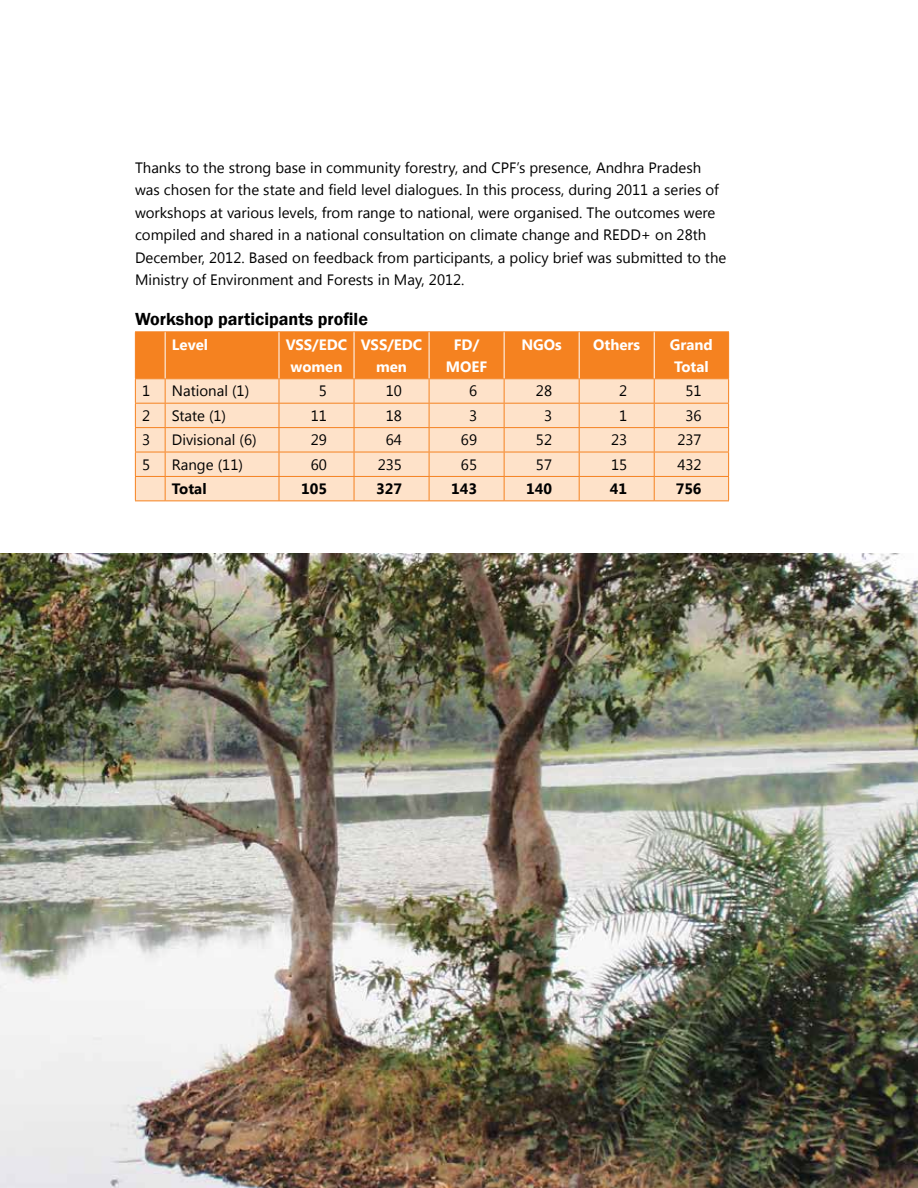
<style>
.page{position:relative;width:918px;height:1188px;background:#fff}
.page>*{position:absolute;margin:0;border:0;box-sizing:border-box;transform-origin:0 0}
.t1{font:600 18px "Franklin Gothic";color:#000}
.t2{font:15px/22.5px "Segoe UI";color:#000}
.t3{font:700 15px/22.5px "Segoe UI";color:#fff;text-align:center}
.t4{font:700 15px "Segoe UI";color:#000}
</style>
<div class="page">
<hr style="left:135px;top:331px;width:30px;height:1px;background:#f58220">
<hr style="left:165px;top:331px;width:114px;height:1px;background:#f58220">
<hr style="left:279px;top:331px;width:75px;height:1px;background:#f58220">
<hr style="left:354px;top:331px;width:75px;height:1px;background:#f58220">
<hr style="left:429px;top:331px;width:75px;height:1px;background:#f58220">
<hr style="left:504px;top:331px;width:75px;height:1px;background:#f58220">
<hr style="left:579px;top:331px;width:75px;height:1px;background:#f58220">
<hr style="left:654px;top:331px;width:75px;height:1px;background:#f58220">
<svg style="left:135px;top:332px;width:594px;height:168px;background:#fbc596"></svg>
<hr style="left:135px;top:500px;width:30px;height:1px;background:#f58220">
<hr style="left:165px;top:500px;width:114px;height:1px;background:#f58220">
<hr style="left:279px;top:500px;width:75px;height:1px;background:#f58220">
<hr style="left:354px;top:500px;width:75px;height:1px;background:#f58220">
<hr style="left:429px;top:500px;width:75px;height:1px;background:#f58220">
<hr style="left:504px;top:500px;width:75px;height:1px;background:#f58220">
<hr style="left:579px;top:500px;width:75px;height:1px;background:#f58220">
<hr style="left:654px;top:500px;width:75px;height:1px;background:#f58220">
<hr style="left:165px;top:332px;width:1px;height:46px;background:#fff">
<hr style="left:279px;top:332px;width:1px;height:46px;background:#fff">
<hr style="left:354px;top:332px;width:1px;height:46px;background:#fff">
<hr style="left:429px;top:332px;width:1px;height:46px;background:#fff">
<hr style="left:504px;top:332px;width:1px;height:46px;background:#fff">
<hr style="left:579px;top:332px;width:1px;height:46px;background:#fff">
<hr style="left:654px;top:332px;width:1px;height:46px;background:#fff">
<img style="left:0;top:554px;width:918px;height:634px">
<p class="t2" style="left:135px;top:156px;width:593px">Thanks to the strong base in community forestry, and CPF’s presence, Andhra Pradesh was chosen for the state and field level dialogues. In this process, during 2011 a series of workshops at various levels, from range to national, were organised. The outcomes were compiled and shared in a national consultation on climate change and REDD+ on 28th December, 2012. Based on feedback from participants, a policy brief was submitted to the Ministry of Environment and Forests in May, 2012.</p>
<p class="t1" style="left:135px;top:308px;width:234px">Workshop participants profile</p>
<p class="t3" style="left:172px;top:332px;width:38px">Level</p>
<p class="t3" style="left:286px;top:332px;width:63px">VSS/EDC women</p>
<p class="t3" style="left:361px;top:332px;width:63px">VSS/EDC men</p>
<p class="t3" style="left:446px;top:332px;width:43px">FD/<br>MOEF</p>
<p class="t3" style="left:521px;top:332px;width:42px">NGOs</p>
<p class="t3" style="left:593px;top:332px;width:49px">Others</p>
<p class="t3" style="left:670px;top:332px;width:45px;text-align:left">Grand<br>Total</p>
<p class="t2" style="left:142px;top:379px;width:10px">1</p>
<p class="t2" style="left:172px;top:379px;width:79px">National (1)</p>
<p class="t2" style="left:319px;top:379px;width:10px">5</p>
<p class="t2" style="left:386px;top:379px;width:18px">10</p>
<p class="t2" style="left:469px;top:379px;width:10px">6</p>
<p class="t2" style="left:536px;top:379px;width:18px">28</p>
<p class="t2" style="left:619px;top:379px;width:10px">2</p>
<p class="t2" style="left:685px;top:379px;width:18px">51</p>
<p class="t2" style="left:142px;top:404px;width:10px">2</p>
<p class="t2" style="left:172px;top:404px;width:56px">State (1)</p>
<p class="t2" style="left:311px;top:404px;width:18px">11</p>
<p class="t2" style="left:386px;top:404px;width:18px">18</p>
<p class="t2" style="left:469px;top:404px;width:10px">3</p>
<p class="t2" style="left:544px;top:404px;width:10px">3</p>
<p class="t2" style="left:619px;top:404px;width:10px">1</p>
<p class="t2" style="left:685px;top:404px;width:18px">36</p>
<p class="t2" style="left:142px;top:428px;width:10px">3</p>
<p class="t2" style="left:172px;top:428px;width:86px">Divisional (6)</p>
<p class="t2" style="left:311px;top:428px;width:18px">29</p>
<p class="t2" style="left:386px;top:428px;width:18px">64</p>
<p class="t2" style="left:461px;top:428px;width:18px">69</p>
<p class="t2" style="left:536px;top:428px;width:18px">52</p>
<p class="t2" style="left:611px;top:428px;width:18px">23</p>
<p class="t2" style="left:677px;top:428px;width:26px">237</p>
<p class="t2" style="left:142px;top:452px;width:10px">5</p>
<p class="t2" style="left:172px;top:452px;width:73px">Range (11)</p>
<p class="t2" style="left:311px;top:452px;width:18px">60</p>
<p class="t2" style="left:378px;top:452px;width:26px">235</p>
<p class="t2" style="left:461px;top:452px;width:18px">65</p>
<p class="t2" style="left:536px;top:452px;width:18px">57</p>
<p class="t2" style="left:611px;top:452px;width:18px">15</p>
<p class="t2" style="left:677px;top:452px;width:26px">432</p>
<p class="t4" style="left:172px;top:478px;width:36px">Total</p>
<p class="t4" style="left:301px;top:478px;width:27px">105</p>
<p class="t4" style="left:376px;top:478px;width:27px">327</p>
<p class="t4" style="left:451px;top:478px;width:27px">143</p>
<p class="t4" style="left:526px;top:478px;width:27px">140</p>
<p class="t4" style="left:610px;top:478px;width:19px">41</p>
<p class="t4" style="left:676px;top:478px;width:27px">756</p>
</div>
